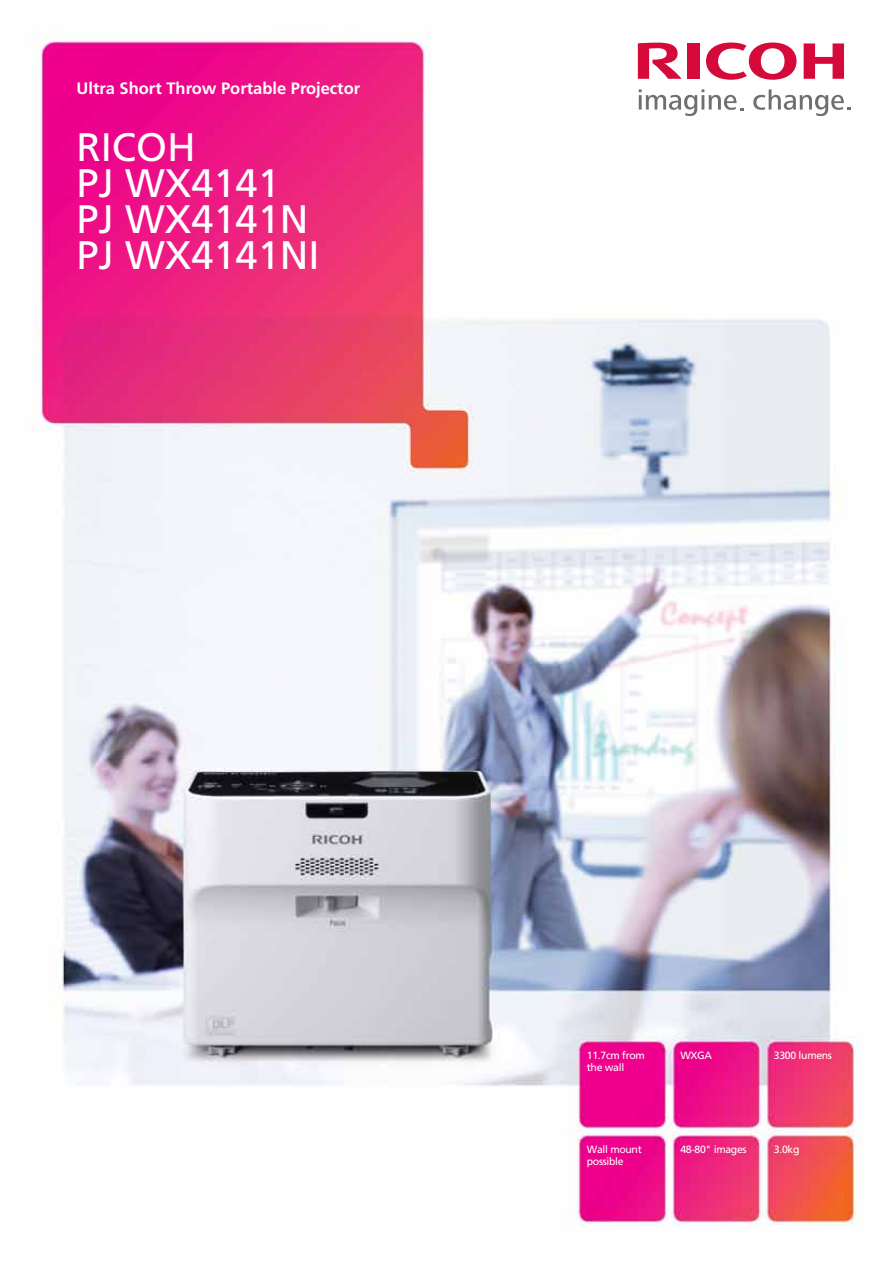
<style>
.page{position:relative;width:893px;height:1263px;background:#fff}
.page>*{position:absolute;margin:0;border:0;box-sizing:border-box;transform-origin:0 0}
.t1{font:39.75px/36px "Frutiger LT Std";color:#fff}
.t2{font:700 16.5px "Frutiger LT Std";color:#fff}
.t3{font:10.5px "Frutiger LT Std";letter-spacing:-.03em;color:#fff}
</style>
<div class="page">
<img style="left:33px;top:33px;width:830px;height:1194px">
<div style="left:638px;top:43px;width:212px;height:74px;background:#fff"></div>
<svg style="left:706px;top:43px;width:90px;height:37px"></svg>
<svg style="left:804px;top:43px;width:40px;height:36px"></svg>
<div style="left:687px;top:43px;width:12px;height:36px;background:#d50a3a"></div>
<svg style="left:638px;top:43px;width:44px;height:36px"></svg>
<svg style="left:639px;top:89px;width:104px;height:27px"></svg>
<svg style="left:753px;top:89px;width:97px;height:27px"></svg>
<h2 class="t2" style="left:77px;top:79px;width:285px">Ultra Short Throw Portable Projector</h2>
<h1 class="t1" style="left:77px;top:129px;width:245px">RICOH<br>PJ WX4141<br>PJ WX4141N<br>PJ WX4141NI</h1>
<p class="t3" style="left:587px;top:1049px;width:60px">11.7cm from</p>
<p class="t3" style="left:680px;top:1049px;width:33px">WXGA</p>
<p class="t3" style="left:587px;top:1061px;width:39px">the wall</p>
<p class="t3" style="left:774px;top:1049px;width:60px">3300 lumens</p>
<p class="t3" style="left:587px;top:1143px;width:56px">Wall mount</p>
<p class="t3" style="left:680px;top:1143px;width:68px">48-80" images</p>
<p class="t3" style="left:587px;top:1155px;width:38px">possible</p>
<p class="t3" style="left:774px;top:1143px;width:27px">3.0kg</p>
</div>
